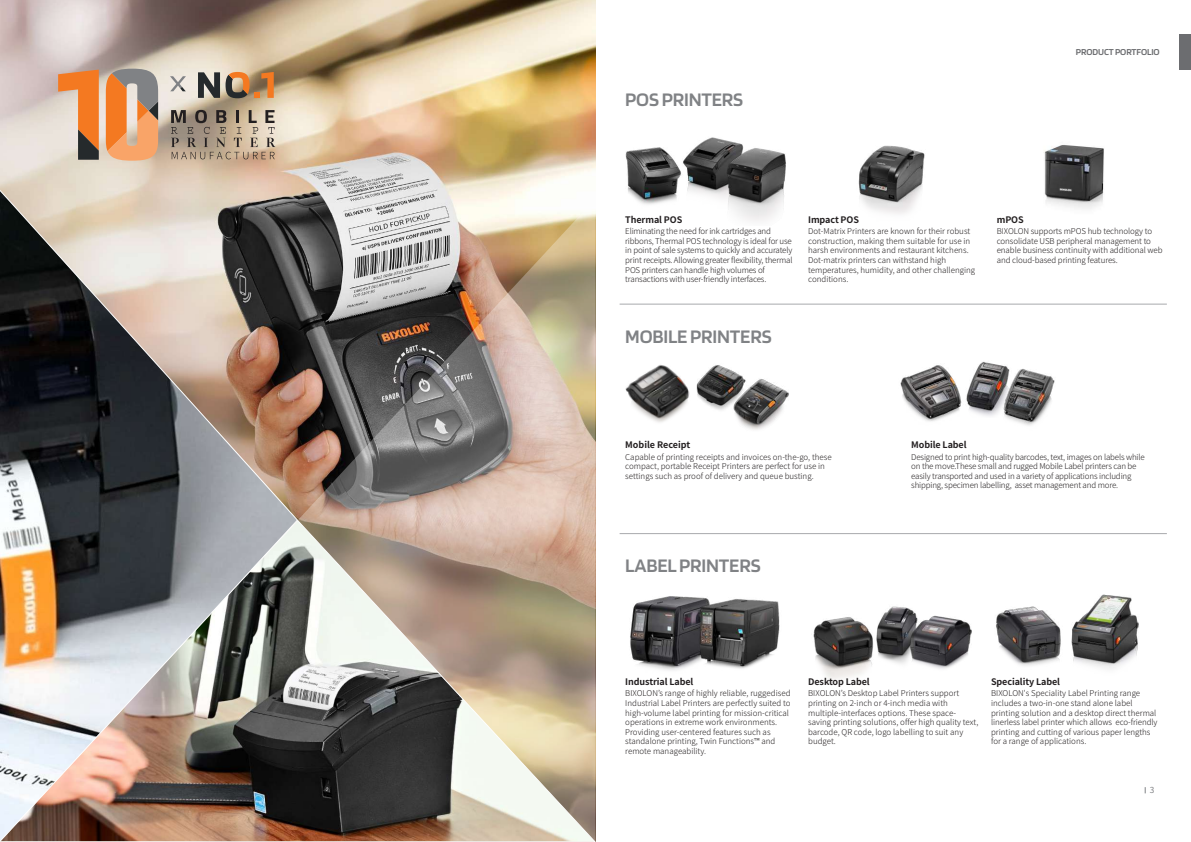
<style>
.page{position:relative;width:1191px;height:842px;background:#fff}
.page>*{position:absolute;margin:0;border:0;box-sizing:border-box;transform-origin:0 0}
.t1{font:600 20px "Blinker";letter-spacing:-.01em;color:#808285}
.t2{font:600 9.5px "Blinker";letter-spacing:-.01em;color:#6c6d70}
.t3{font:700 9px "Noto Sans CJ Kkr";letter-spacing:-.01em;color:#231f20}
.t4{font:8.3px "Noto Sans CJ Kkr";color:#808285}
.t5{font:300 8px/9.6px "Noto Sans CJ Kkr";letter-spacing:-.01em;color:#231f20}
</style>
<div class="page">
<img style="left:0;top:0;width:595px;height:198px">
<img style="left:298px;top:198px;width:297px;height:644px">
<img style="left:0;top:183px;width:298px;height:659px">
<hr style="left:619px;top:304px;width:547px;height:1px;background:#a8a9ad">
<hr style="left:619px;top:533px;width:547px;height:1px;background:#a8a9ad">
<img style="left:996px;top:594px;width:143px;height:75px">
<img style="left:813px;top:617px;width:57px;height:62px">
<img style="left:870px;top:606px;width:45px;height:60px">
<img style="left:906px;top:613px;width:66px;height:56px">
<img style="left:625px;top:147px;width:50px;height:58px">
<img style="left:675px;top:137px;width:68px;height:63px">
<img style="left:722px;top:147px;width:64px;height:74px">
<img style="left:858px;top:145px;width:67px;height:69px">
<img style="left:696px;top:365px;width:36px;height:45px">
<img style="left:728px;top:371px;width:61px;height:59px">
<img style="left:625px;top:365px;width:65px;height:57px">
<img style="left:969px;top:361px;width:34px;height:55px">
<img style="left:990px;top:366px;width:65px;height:60px">
<img style="left:900px;top:365px;width:69px;height:57px">
<img style="left:630px;top:596px;width:74px;height:75px">
<img style="left:698px;top:598px;width:82px;height:73px">
<svg style="left:58px;top:70px;width:41px;height:90px;background:#d6986a"></svg>
<svg style="left:171px;top:110px;width:104px;height:49px;background:#a49480"></svg>
<svg style="left:170px;top:76px;width:16px;height:15px"></svg>
<svg style="left:198px;top:72px;width:76px;height:26px;background:#99795a"></svg>
<svg style="left:106px;top:69px;width:52px;height:92px;background:#d5986b"></svg>
<div style="left:1179px;top:34px;width:12px;height:35px;background:#6c6d70"></div>
<img style="left:1044px;top:145px;width:60px;height:64px">
<h1 class="t1" style="left:625px;top:89px;width:119px">POS PRINTERS</h1>
<p class="t2" style="left:1076px;top:47px;width:85px">PRODUCT PORTFOLIO</p>
<p class="t3" style="left:625px;top:214px;width:59px">Thermal POS</p>
<p class="t5" style="left:625px;top:227px;width:169px">Eliminating the need for ink cartridges and ribbons, Thermal POS technology is ideal for use in point of sale systems to quickly and accurately print receipts. Allowing greater flexibility, thermal POS printers can handle high volumes of transactions with user-friendly interfaces.</p>
<p class="t3" style="left:808px;top:214px;width:52px">Impact POS</p>
<p class="t5" style="left:808px;top:227px;width:169px">Dot-Matrix Printers are known for their robust construction, making them suitable for use in harsh environments and restaurant kitchens.<br>Dot-matrix printers can withstand high temperatures, humidity, and other challenging conditions.</p>
<h1 class="t1" style="left:625px;top:326px;width:148px">MOBILE PRINTERS</h1>
<p class="t3" style="left:996px;top:214px;width:28px">mPOS</p>
<p class="t5" style="left:996px;top:227px;width:167px">BIXOLON supports mPOS hub technology to consolidate USB peripheral management to enable business continuity with additional web and cloud-based printing features.</p>
<p class="t3" style="left:625px;top:440px;width:66px">Mobile Receipt</p>
<p class="t5" style="left:625px;top:452px;width:208px">Capable of printing receipts and invoices on-the-go, these compact, portable Receipt Printers are perfect for use in settings such as proof of delivery and queue busting.</p>
<h1 class="t1" style="left:625px;top:555px;width:137px">LABEL PRINTERS</h1>
<p class="t3" style="left:911px;top:440px;width:57px">Mobile Label</p>
<p class="t5" style="left:911px;top:452px;width:235px">Designed to print high-quality barcodes, text, images on labels while on the move.These small and rugged Mobile Label printers can be easily transported and used in a variety of applications including shipping, specimen labelling, asset management and more.</p>
<p class="t3" style="left:625px;top:677px;width:70px">Industrial Label</p>
<p class="t5" style="left:625px;top:689px;width:167px">BIXOLON’s range of highly reliable, ruggedised Industrial Label Printers are perfectly suited to high-volume label printing for mission-critical operations in extreme work environments.<br>Providing user-centered features such as standalone printing, Twin Functions™ and remote manageability.</p>
<p class="t3" style="left:808px;top:677px;width:63px">Desktop Label</p>
<p class="t5" style="left:808px;top:689px;width:172px">BIXOLON’s Desktop Label Printers support printing on 2-inch or 4-inch media with multiple-interfaces options. These space&shy;saving printing solutions, offer high quality text, barcode, QR code, logo labelling to suit any budget.</p>
<p class="t3" style="left:991px;top:677px;width:71px">Speciality Label</p>
<p class="t5" style="left:991px;top:689px;width:168px">BIXOLON's Speciality Label Printing range includes a two-in-one stand alone label printing solution and a desktop direct thermal linerless label printer which allows eco-friendly printing and cutting of various paper lengths for a range of applications.</p>
<p class="t4" style="left:1149px;top:786px;width:6px">3</p>
</div>
